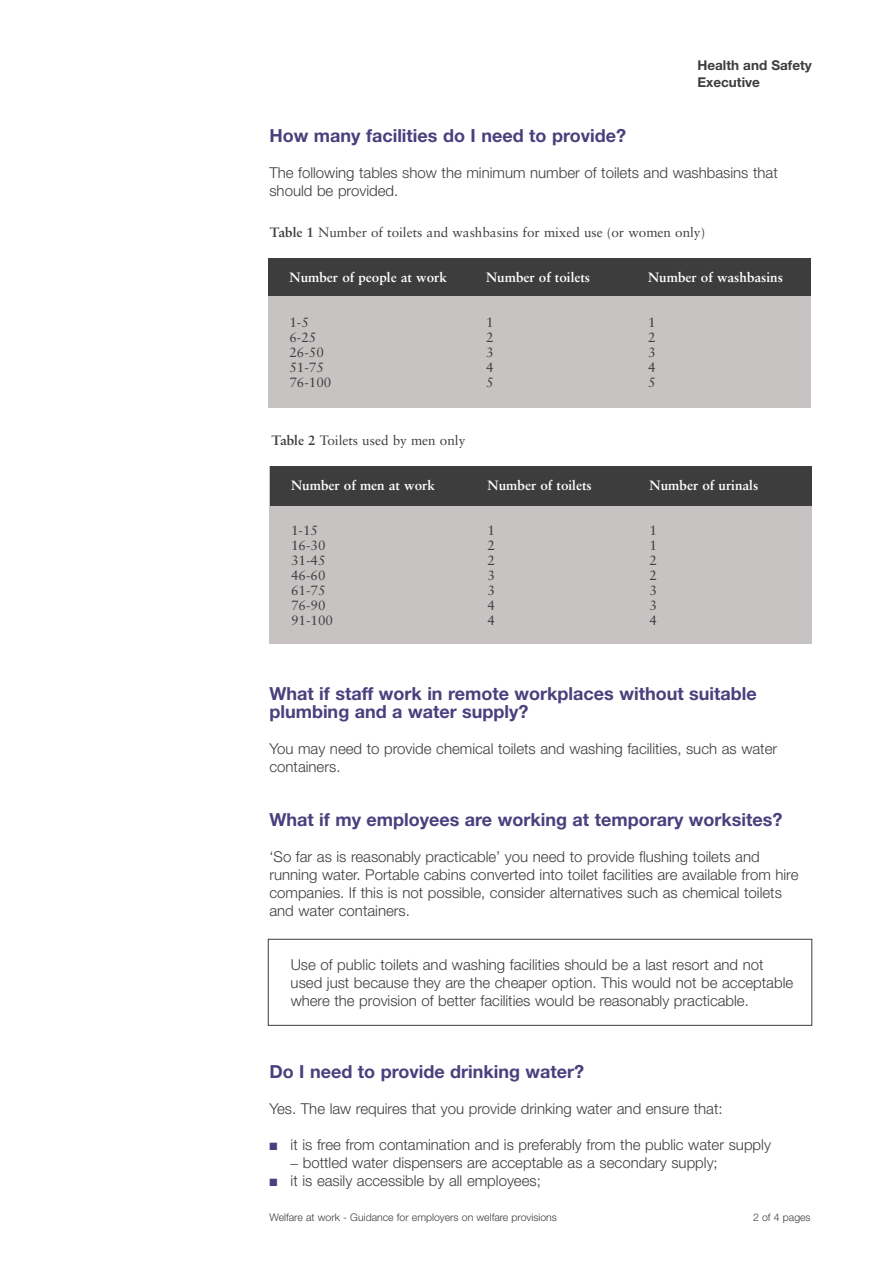
<style>
.page{position:relative;width:893px;height:1263px;background:#fff}
.page>*{position:absolute;margin:0;border:0;box-sizing:border-box;transform-origin:0 0}
.t1{font:700 18px/18px "Helvetica Neue";color:#4a407e}
.t2{font:300 15px/18px "Helvetica Neue";color:#3d3d3e}
.t3{font:13.5px "Sabon";color:#3d3d3e}
.t4{font:700 13.5px "Sabon";color:#fff}
.t5{font:700 13.5px/16.5px "Helvetica Neue";color:#3d3d3e}
.t6{font:300 10.5px "Helvetica Neue";color:#3d3d3e}
.s1{font-weight:700}
.s2{color:#4a407e}
</style>
<div class="page">
<div style="left:270px;top:466px;width:542px;height:177px;background:#c7c3c3"></div>
<div style="left:270px;top:466px;width:541px;height:39px;background:#3d3d3e"></div>
<div style="left:268px;top:258px;width:543px;height:149px;background:#c7c3c3"></div>
<div style="left:268px;top:258px;width:543px;height:38px;background:#3d3d3e"></div>
<div style="left:268px;top:939px;width:544px;height:87px;border:1px solid #3d3d3e"></div>
<p class="t5" style="left:697px;top:58px;width:116px">Health and Safety<br>Executive</p>
<p class="t1" style="left:269px;top:128px;width:358px">How many facilities do I need to provide?</p>
<p class="t2" style="left:269px;top:165px;width:510px">The following tables show the minimum number of toilets and washbasins that should be provided.</p>
<p class="t3" style="left:270px;top:227px;width:437px"><span class="s1">Table 1</span> Number of toilets and washbasins for mixed use (or women only)</p>
<p class="t4" style="left:289px;top:272px;width:159px">Number of people at work</p>
<p class="t4" style="left:486px;top:272px;width:106px">Number of toilets</p>
<p class="t4" style="left:648px;top:272px;width:137px">Number of washbasins</p>
<p class="t3" style="left:289px;top:317px;width:21px">1-5</p>
<p class="t3" style="left:486px;top:317px;width:9px">1</p>
<p class="t3" style="left:648px;top:317px;width:9px">1</p>
<p class="t3" style="left:289px;top:332px;width:29px">6-25</p>
<p class="t3" style="left:486px;top:332px;width:9px">2</p>
<p class="t3" style="left:648px;top:332px;width:9px">2</p>
<p class="t3" style="left:289px;top:347px;width:36px">26-50</p>
<p class="t3" style="left:486px;top:347px;width:9px">3</p>
<p class="t3" style="left:648px;top:347px;width:9px">3</p>
<p class="t3" style="left:289px;top:362px;width:36px">51-75</p>
<p class="t3" style="left:486px;top:362px;width:9px">4</p>
<p class="t3" style="left:648px;top:362px;width:9px">4</p>
<p class="t3" style="left:289px;top:377px;width:44px">76-100</p>
<p class="t3" style="left:486px;top:377px;width:9px">5</p>
<p class="t3" style="left:648px;top:377px;width:9px">5</p>
<p class="t3" style="left:272px;top:435px;width:195px"><span class="s1">Table 2</span> Toilets used by men only</p>
<p class="t4" style="left:291px;top:480px;width:145px">Number of men at work</p>
<p class="t4" style="left:488px;top:480px;width:106px">Number of toilets</p>
<p class="t4" style="left:650px;top:480px;width:110px">Number of urinals</p>
<p class="t3" style="left:291px;top:525px;width:29px">1-15</p>
<p class="t3" style="left:488px;top:525px;width:9px">1</p>
<p class="t3" style="left:650px;top:525px;width:9px">1</p>
<p class="t3" style="left:291px;top:540px;width:36px">16-30</p>
<p class="t3" style="left:488px;top:540px;width:9px">2</p>
<p class="t3" style="left:650px;top:540px;width:9px">1</p>
<p class="t3" style="left:291px;top:555px;width:36px">31-45</p>
<p class="t3" style="left:488px;top:555px;width:9px">2</p>
<p class="t3" style="left:650px;top:555px;width:9px">2</p>
<p class="t3" style="left:291px;top:570px;width:36px">46-60</p>
<p class="t3" style="left:488px;top:570px;width:9px">3</p>
<p class="t3" style="left:650px;top:570px;width:9px">2</p>
<p class="t3" style="left:291px;top:585px;width:36px">61-75</p>
<p class="t3" style="left:488px;top:585px;width:9px">3</p>
<p class="t3" style="left:650px;top:585px;width:9px">3</p>
<p class="t3" style="left:291px;top:600px;width:36px">76-90</p>
<p class="t3" style="left:488px;top:600px;width:9px">4</p>
<p class="t3" style="left:650px;top:600px;width:9px">3</p>
<p class="t3" style="left:291px;top:615px;width:44px">91-100</p>
<p class="t3" style="left:488px;top:615px;width:9px">4</p>
<p class="t3" style="left:650px;top:615px;width:9px">4</p>
<p class="t1" style="left:269px;top:686px;width:489px">What if staff work in remote workplaces without suitable plumbing and a water supply?</p>
<p class="t2" style="left:269px;top:741px;width:509px">You may need to provide chemical toilets and washing facilities, such as water containers.</p>
<p class="t1" style="left:269px;top:812px;width:515px">What if my employees are working at temporary worksites?</p>
<p class="t2" style="left:269px;top:849px;width:531px">‘So far as is reasonably practicable’ you need to provide flushing toilets and running water. Portable cabins converted into toilet facilities are available from hire companies. If this is not possible, consider alternatives such as chemical toilets and water containers.</p>
<p class="t2" style="left:291px;top:957px;width:504px">Use of public toilets and washing facilities should be a last resort and not used just because they are the cheaper option. This would not be acceptable where the provision of better facilities would be reasonably practicable.</p>
<p class="t1" style="left:269px;top:1064px;width:316px">Do I need to provide drinking water?</p>
<p class="t2" style="left:269px;top:1101px;width:455px">Yes. The law requires that you provide drinking water and ensure that:</p>
<p class="t2" style="left:291px;top:1137px;width:482px;text-indent:-21px"><span class="s2">■</span> it is free from contamination and is preferably from the public water supply _ bottled water dispensers are acceptable as a secondary supply;</p>
<p class="t2" style="left:269px;top:1173px;width:273px"><span class="s2">■</span> it is easily accessible by all employees;</p>
<p class="t6" style="left:269px;top:1213px;width:289px">Welfare at work - Guidance for employers on welfare provisions</p>
<p class="t6" style="left:753px;top:1213px;width:59px">2 of 4 pages</p>
</div>
